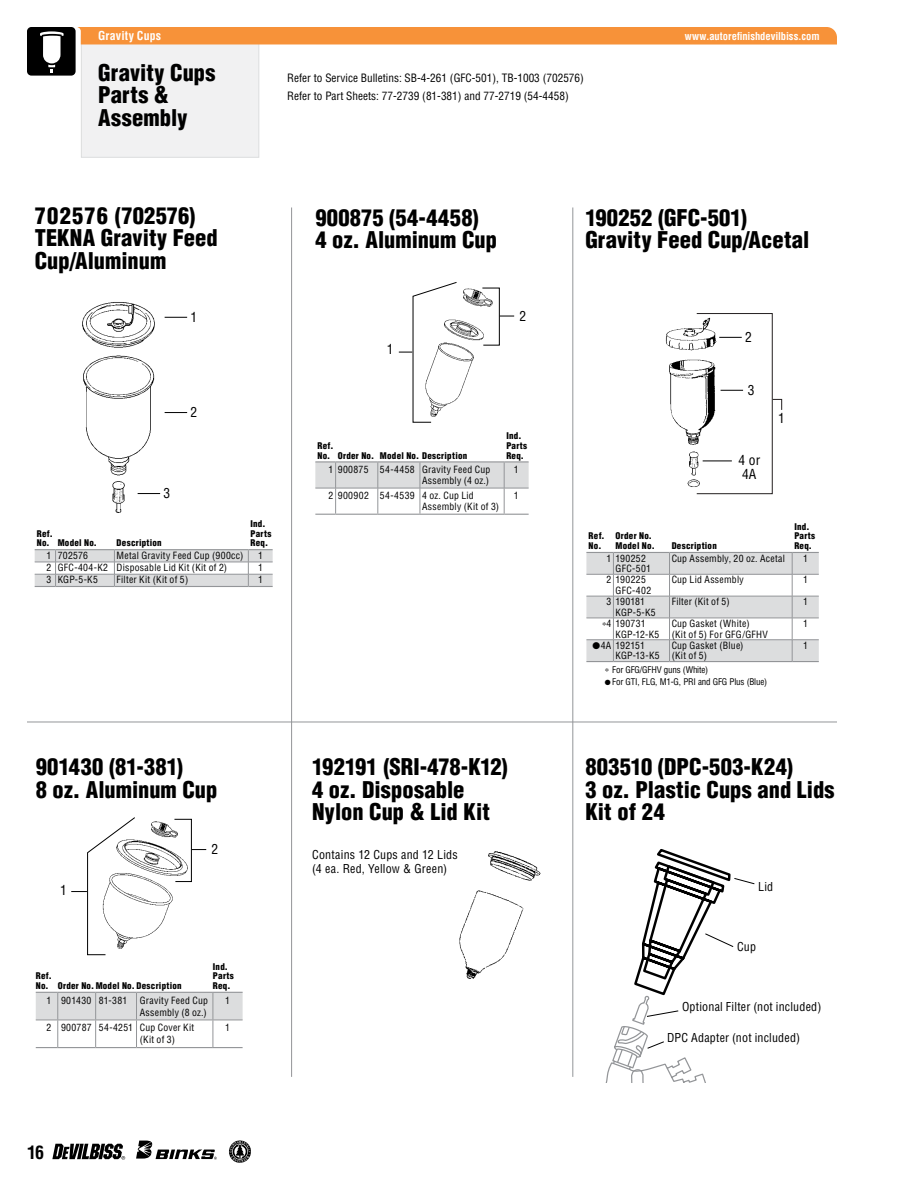
<style>
.page{position:relative;width:918px;height:1188px;background:#fff}
.page>*{position:absolute;margin:0;border:0;box-sizing:border-box;transform-origin:0 0}
.t1{font:900 condensed 22.5px/22.5px "Helvetica LT Std";letter-spacing:.005em;color:#000}
.t2{font:700 condensed 18px "Helvetica LT Std";color:#000}
.t3{font:condensed 13.5px/13.5px "Helvetica LT Std";color:#000}
.t4{font:condensed 12px/14.2px "Helvetica LT Std";letter-spacing:.02em;color:#000}
.t5{font:700 condensed 12px "Helvetica LT Std";letter-spacing:.015em;color:#fff}
.t6{font:condensed 11.25px/18px "Helvetica LT Std";color:#000}
.t7{font:700 condensed 10.65px "Helvetica LT Std";letter-spacing:-.005em;color:#fff}
.t8{font:condensed 9.75px/10.5px "Helvetica LT Std";letter-spacing:.03em;color:#000}
.t9{font:900 condensed 9px/9.8px "Helvetica LT Std";letter-spacing:.03em;color:#000}
.t10{font:condensed 9px "Helvetica LT Std";letter-spacing:-.02em;color:#000}
</style>
<div class="page">
<div style="left:81px;top:35px;width:178px;height:123px;background:#f1f1f2;border:1px solid #dcddde"></div>
<img style="left:459px;top:851px;width:82px;height:128px">
<img style="left:457px;top:288px;width:25px;height:111px">
<svg style="left:399px;top:282px;width:58px;height:141px"></svg>
<svg style="left:482px;top:287px;width:32px;height:59px"></svg>
<svg style="left:315px;top:461px;width:214px;height:54px"></svg>
<svg style="left:35px;top:549px;width:238px;height:38px"></svg>
<svg style="left:165px;top:317px;width:22px;height:1px"></svg>
<svg style="left:165px;top:412px;width:22px;height:1px"></svg>
<img style="left:82px;top:302px;width:75px;height:210px">
<svg style="left:586px;top:552px;width:233px;height:110px"></svg>
<img style="left:665px;top:317px;width:54px;height:178px">
<svg style="left:719px;top:337px;width:23px;height:1px"></svg>
<svg style="left:721px;top:390px;width:22px;height:1px"></svg>
<svg style="left:703px;top:461px;width:29px;height:1px"></svg>
<div style="left:696px;top:313px;width:77px;height:181px;border:1px solid #231f20"></div>
<svg style="left:772px;top:399px;width:10px;height:12px"></svg>
<svg style="left:71px;top:817px;width:64px;height:138px"></svg>
<svg style="left:174px;top:819px;width:32px;height:63px"></svg>
<img style="left:100px;top:821px;width:88px;height:130px">
<svg style="left:36px;top:992px;width:207px;height:56px"></svg>
<hr style="left:58px;top:1020px;width:38px;height:1px;background:#939598">
<hr style="left:96px;top:1020px;width:41px;height:1px;background:#939598">
<hr style="left:137px;top:1020px;width:76px;height:1px;background:#939598">
<hr style="left:213px;top:1020px;width:30px;height:1px;background:#939598">
<svg style="left:573px;top:847px;width:182px;height:235px"></svg>
<hr style="left:27px;top:722px;width:810px;height:1px;background:#939598">
<hr style="left:291px;top:207px;width:1px;height:870px;background:#939598">
<hr style="left:572px;top:207px;width:1px;height:870px;background:#939598">
<svg style="left:136px;top:1141px;width:81px;height:19px"></svg>
<div style="left:27px;top:27px;width:49px;height:49px;background:#000;border-radius:4px"></div>
<svg style="left:40px;top:31px;width:24px;height:42px"></svg>
<div style="left:77px;top:27px;width:760px;height:18px;background:#f79239"></div>
<svg style="left:52px;top:1144px;width:73px;height:16px"></svg>
<svg style="left:229px;top:1140px;width:22px;height:23px"></svg>
<p class="t5" style="left:98px;top:28px;width:65px">Gravity Cups</p>
<p class="t7" style="left:685px;top:29px;width:136px">www.autorefinishdevilbiss.com</p>
<h1 class="t1" style="left:98px;top:61px;width:119px">Gravity Cups<br>Parts &amp;<br>Assembly</h1>
<p class="t6" style="left:287px;top:68px;width:298px">Refer to Service Bulletins: SB-4-261 (GFC-501), TB-1003 (702576)<br>Refer to Part Sheets: 77-2739 (81-381) and 77-2719 (54-4458)</p>
<h1 class="t1" style="left:35px;top:204px;width:185px">702576 (702576)<br>TEKNA Gravity Feed<br>Cup/Aluminum</h1>
<h1 class="t1" style="left:315px;top:206px;width:183px">900875 (54-4458)<br>4 oz. Aluminum Cup</h1>
<h1 class="t1" style="left:585px;top:206px;width:225px">190252 (GFC-501)<br>Gravity Feed Cup/Acetal</h1>
<h3 class="t3" style="left:191px;top:310px;width:8px">1</h3>
<h3 class="t3" style="left:519px;top:309px;width:8px">2</h3>
<h3 class="t3" style="left:387px;top:343px;width:8px">1</h3>
<h3 class="t3" style="left:745px;top:330px;width:8px">2</h3>
<h3 class="t3" style="left:748px;top:384px;width:8px">3</h3>
<h3 class="t3" style="left:191px;top:406px;width:8px">2</h3>
<h3 class="t3" style="left:778px;top:411px;width:8px">1</h3>
<h3 class="t3" style="left:164px;top:487px;width:8px">3</h3>
<p class="t9" style="left:318px;top:441px;width:151px">Ref.<br>No. Order No. Model No. Description</p>
<p class="t9" style="left:506px;top:431px;width:22px">Ind.<br>Parts<br>Req.</p>
<p class="t8" style="left:329px;top:464px;width:163px;text-align:right">1 900875 54-4458 Gravity Feed Cup<br>Assembly (4 oz.)</p>
<p class="t8" style="left:514px;top:464px;width:6px">1</p>
<p class="t8" style="left:422px;top:491px;width:79px;text-indent:-94px">2 900902 54-4539 4 oz. Cup Lid<br>Assembly (Kit of 3)</p>
<p class="t8" style="left:514px;top:491px;width:6px">1</p>
<h3 class="t3" style="left:738px;top:454px;width:23px">4 or<br>4A</h3>
<p class="t9" style="left:37px;top:528px;width:62px">Ref.<br>No. Model No.</p>
<p class="t9" style="left:117px;top:538px;width:47px">Description</p>
<p class="t9" style="left:251px;top:519px;width:22px">Ind.<br>Parts<br>Req.</p>
<p class="t8" style="left:46px;top:550px;width:43px">1 702576</p>
<p class="t8" style="left:117px;top:550px;width:128px">Metal Gravity Feed Cup (900cc)</p>
<p class="t8" style="left:258px;top:550px;width:6px">1</p>
<p class="t8" style="left:46px;top:562px;width:182px">2 GFC-404-K2 Disposable Lid Kit (Kit of 2)</p>
<p class="t8" style="left:258px;top:562px;width:6px">1</p>
<p class="t8" style="left:46px;top:575px;width:53px">3 KGP-5-K5</p>
<p class="t8" style="left:117px;top:575px;width:73px">Filter Kit (Kit of 5)</p>
<p class="t8" style="left:258px;top:575px;width:6px">1</p>
<p class="t9" style="left:589px;top:531px;width:18px">Ref.<br>No.</p>
<p class="t9" style="left:616px;top:531px;width:41px">Order No.<br>Model No.</p>
<p class="t9" style="left:672px;top:541px;width:47px">Description</p>
<p class="t9" style="left:794px;top:521px;width:22px">Ind.<br>Parts<br>Req.</p>
<p class="t8" style="left:616px;top:553px;width:37px;text-indent:-9px">1 190252<br>GFC-501</p>
<p class="t8" style="left:672px;top:553px;width:115px">Cup Assembly, 20 oz. Acetal</p>
<p class="t8" style="left:803px;top:553px;width:6px">1</p>
<p class="t8" style="left:616px;top:575px;width:37px;text-indent:-9px">2 190225<br>GFC-402</p>
<p class="t8" style="left:672px;top:575px;width:74px">Cup Lid Assembly</p>
<p class="t8" style="left:803px;top:575px;width:6px">1</p>
<p class="t8" style="left:616px;top:596px;width:42px;text-indent:-9px">3 190181<br>KGP-5-K5</p>
<p class="t8" style="left:672px;top:596px;width:60px">Filter (Kit of 5)</p>
<p class="t8" style="left:803px;top:596px;width:6px">1</p>
<p class="t8" style="left:616px;top:618px;width:45px;text-indent:-14px">∗4 190731<br>KGP-12-K5</p>
<p class="t8" style="left:672px;top:618px;width:98px">Cup Gasket (White)<br>(Kit of 5) For GFG/GFHV</p>
<p class="t8" style="left:803px;top:618px;width:6px">1</p>
<p class="t8" style="left:616px;top:640px;width:46px;text-indent:-23px">●4A 192151<br>KGP-13-K5</p>
<p class="t8" style="left:672px;top:640px;width:73px">Cup Gasket (Blue) (Kit of 5)</p>
<p class="t8" style="left:803px;top:640px;width:6px">1</p>
<p class="t10" style="left:605px;top:664px;width:105px">∗ For GFG/GFHV guns (White)</p>
<p class="t10" style="left:605px;top:676px;width:164px">● For GTI, FLG, M1-G, PRI and GFG Plus (Blue)</p>
<h1 class="t1" style="left:36px;top:756px;width:183px">901430 (81-381)<br>8 oz. Aluminum Cup</h1>
<h3 class="t3" style="left:211px;top:843px;width:8px">2</h3>
<h1 class="t1" style="left:312px;top:756px;width:197px">192191 (SRI-478-K12)<br>4 oz. Disposable<br>Nylon Cup &amp; Lid Kit</h1>
<p class="t4" style="left:312px;top:848px;width:147px">Contains 12 Cups and 12 Lids (4 ea. Red, Yellow &amp; Green)</p>
<h1 class="t1" style="left:585px;top:756px;width:251px">803510 (DPC-503-K24)<br>3 oz. Plastic Cups and Lids<br>Kit of 24</h1>
<h3 class="t3" style="left:60px;top:884px;width:8px">1</h3>
<p class="t4" style="left:758px;top:879px;width:17px">Lid</p>
<p class="t4" style="left:737px;top:940px;width:20px">Cup</p>
<p class="t9" style="left:36px;top:971px;width:147px">Ref.<br>No. Order No. Model No. Description</p>
<p class="t9" style="left:213px;top:961px;width:22px">Ind.<br>Parts<br>Req.</p>
<p class="t8" style="left:46px;top:995px;width:82px">1 901430 81-381</p>
<p class="t8" style="left:140px;top:994px;width:70px;line-height:12px">Gravity Feed Cup<br>Assembly (8 oz.)</p>
<p class="t8" style="left:225px;top:995px;width:6px">1</p>
<p class="t8" style="left:140px;top:1022px;width:56px;line-height:12px;text-indent:-93px">2 900787 54-4251 Cup Cover Kit (Kit of 3)</p>
<p class="t8" style="left:225px;top:1022px;width:6px">1</p>
<p class="t4" style="left:682px;top:999px;width:141px">Optional Filter (not included)</p>
<p class="t4" style="left:667px;top:1031px;width:135px">DPC Adapter (not included)</p>
<h2 class="t2" style="left:27px;top:1141px;width:19px">16</h2>
</div>
